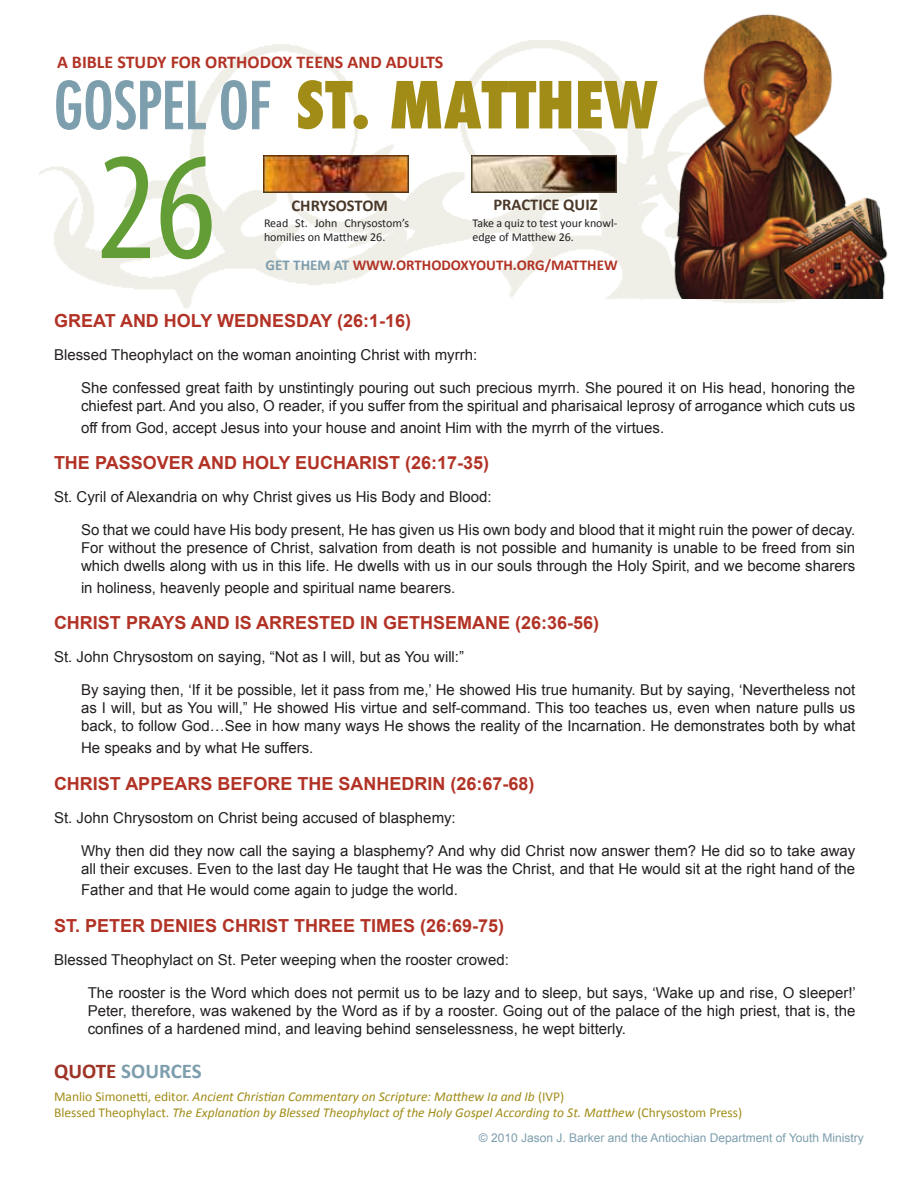
<style>
.page{position:relative;width:918px;height:1188px;background:#fff}
.page>*{position:absolute;margin:0;border:0;box-sizing:border-box;transform-origin:0 0}
.t1{font:condensed 154.5px "Myriad Pro";color:#629e35}
.t2{font:800 condensed 63px "Futura";color:#a18c17}
.t3{font:700 21px "Calibri";color:#7d9ead}
.t4{font:700 18px "Arial";color:#b23326}
.t5{font:700 18px "Calibri";color:#b23326}
.t6{font:700 16.5px "Calibri";color:#4a3828}
.t7{font:15px/18px "Arial";color:#231f20;text-align:justify}
.t8{font:700 15px "Calibri";color:#b23326}
.t9{font:italic 13.5px/16.2px "Calibri";color:#a18c17}
.t10{font:12px/14.4px "Calibri";color:#231f20}
.t11{font:12px "Arial";color:#7d9ead}
.s1{font-weight:500;color:#7d9ead}
.s2{color:#7d9ead}
.s3{color:#9e3326}
.s4{font-style:normal}
</style>
<div class="page">
<img style="left:39px;top:41px;width:840px;height:268px">
<img style="left:669px;top:14px;width:219px;height:284px">
<svg style="left:56px;top:80px;width:150px;height:50px"></svg>
<svg style="left:221px;top:80px;width:49px;height:50px"></svg>
<img style="left:263px;top:155px;width:146px;height:38px">
<img style="left:471px;top:155px;width:146px;height:38px">
<p class="t5" style="left:57px;top:50px;width:388px">A BIBLE STUDY FOR ORTHODOX TEENS AND ADULTS</p>
<h2 class="t2" style="left:54px;top:62px;width:605px"><span class="s1">GOSPEL OF</span> ST. MATTHEW</h2>
<h1 class="t1" style="left:97px;top:114px;width:120px">26</h1>
<p class="t6" style="left:292px;top:195px;width:98px">CHRYSOSTOM</p>
<p class="t10" style="left:264px;top:215px;width:147px">Read St. John Chrysostom’s homilies on Matthew 26.</p>
<p class="t6" style="left:494px;top:195px;width:106px">PRACTICE QUIZ</p>
<p class="t10" style="left:472px;top:215px;width:147px">Take a quiz to test your knowl&shy;edge of Matthew 26.</p>
<p class="t8" style="left:266px;top:255px;width:354px"><span class="s2">GET THEM AT</span> WWW.ORTHODOXYOUTH.ORG/MATTHEW</p>
<p class="t4" style="left:54px;top:309px;width:359px">GREAT AND HOLY WEDNESDAY (26:1-16)</p>
<p class="t7" style="left:54px;top:346px;width:425px">Blessed Theophylact on the woman anointing Christ with myrrh:</p>
<p class="t7" style="left:81px;top:379px;width:776px">She confessed great faith by unstintingly pouring out such precious myrrh. She poured it on His head, honoring the chiefest part. And you also, O reader, if you suffer from the spiritual and pharisaical leprosy of arrogance which cuts us</p>
<p class="t7" style="left:81px;top:419px;width:585px">off from God, accept Jesus into your house and anoint Him with the myrrh of the virtues.</p>
<p class="t4" style="left:54px;top:451px;width:437px">THE PASSOVER AND HOLY EUCHARIST (26:17-35)</p>
<p class="t7" style="left:54px;top:488px;width:439px">St. Cyril of Alexandria on why Christ gives us His Body and Blood:</p>
<p class="t7" style="left:81px;top:521px;width:776px">So that we could have His body present, He has given us His own body and blood that it might ruin the power of decay.<br>For without the presence of Christ, salvation from death is not possible and humanity is unable to be freed from sin which dwells along with us in this life. He dwells with us in our souls through the Holy Spirit, and we become sharers</p>
<p class="t7" style="left:81px;top:579px;width:376px">in holiness, heavenly people and spiritual name bearers.</p>
<p class="t4" style="left:54px;top:611px;width:547px">CHRIST PRAYS AND IS ARRESTED IN GETHSEMANE (26:36-56)</p>
<p class="t7" style="left:54px;top:648px;width:412px">St. John Chrysostom on saying, “Not as I will, but as You will:”</p>
<p class="t7" style="left:81px;top:681px;width:776px">By saying then, ‘If it be possible, let it pass from me,’ He showed His true humanity. But by saying, ‘Nevertheless not as I will, but as You will,” He showed His virtue and self-command. This too teaches us, even when nature pulls us back, to follow God…See in how many ways He shows the reality of the Incarnation. He demonstrates both by what</p>
<p class="t7" style="left:81px;top:739px;width:234px">He speaks and by what He suffers.</p>
<p class="t4" style="left:54px;top:771px;width:482px">CHRIST APPEARS BEFORE THE SANHEDRIN (26:67-68)</p>
<p class="t7" style="left:54px;top:809px;width:403px">St. John Chrysostom on Christ being accused of blasphemy:</p>
<p class="t7" style="left:81px;top:842px;width:776px">Why then did they now call the saying a blasphemy? And why did Christ now answer them? He did so to take away all their excuses. Even to the last day He taught that He was the Christ, and that He would sit at the right hand of the</p>
<p class="t7" style="left:81px;top:881px;width:378px">Father and that He would come again to judge the world.</p>
<p class="t4" style="left:54px;top:914px;width:452px">ST. PETER DENIES CHRIST THREE TIMES (26:69-75)</p>
<p class="t7" style="left:54px;top:951px;width:456px">Blessed Theophylact on St. Peter weeping when the rooster crowed:</p>
<p class="t7" style="left:88px;top:984px;width:770px">The rooster is the Word which does not permit us to be lazy and to sleep, but says, ‘Wake up and rise, O sleeper!’ Peter, therefore, was wakened by the Word as if by a rooster. Going out of the palace of the high priest, that is, the confines of a hardened mind, and leaving behind senselessness, he wept bitterly.</p>
<h3 class="t3" style="left:54px;top:1059px;width:149px"><span class="s3">QUOTE</span> SOURCES</h3>
<p class="t9" style="left:54px;top:1087px;width:690px"><span class="s4">Manlio Simonetti, editor.</span> Ancient Christian Commentary on Scripture: Matthew Ia and Ib <span class="s4">(IVP)<br>Blessed Theophylact.</span> The Explanation by Blessed Theophylact of the Holy Gospel According to St. Matthew <span class="s4">(Chrysostom Press)</span></p>
<p class="t11" style="left:479px;top:1130px;width:387px">© 2010 Jason J. Barker and the Antiochian Department of Youth Ministry</p>
</div>
